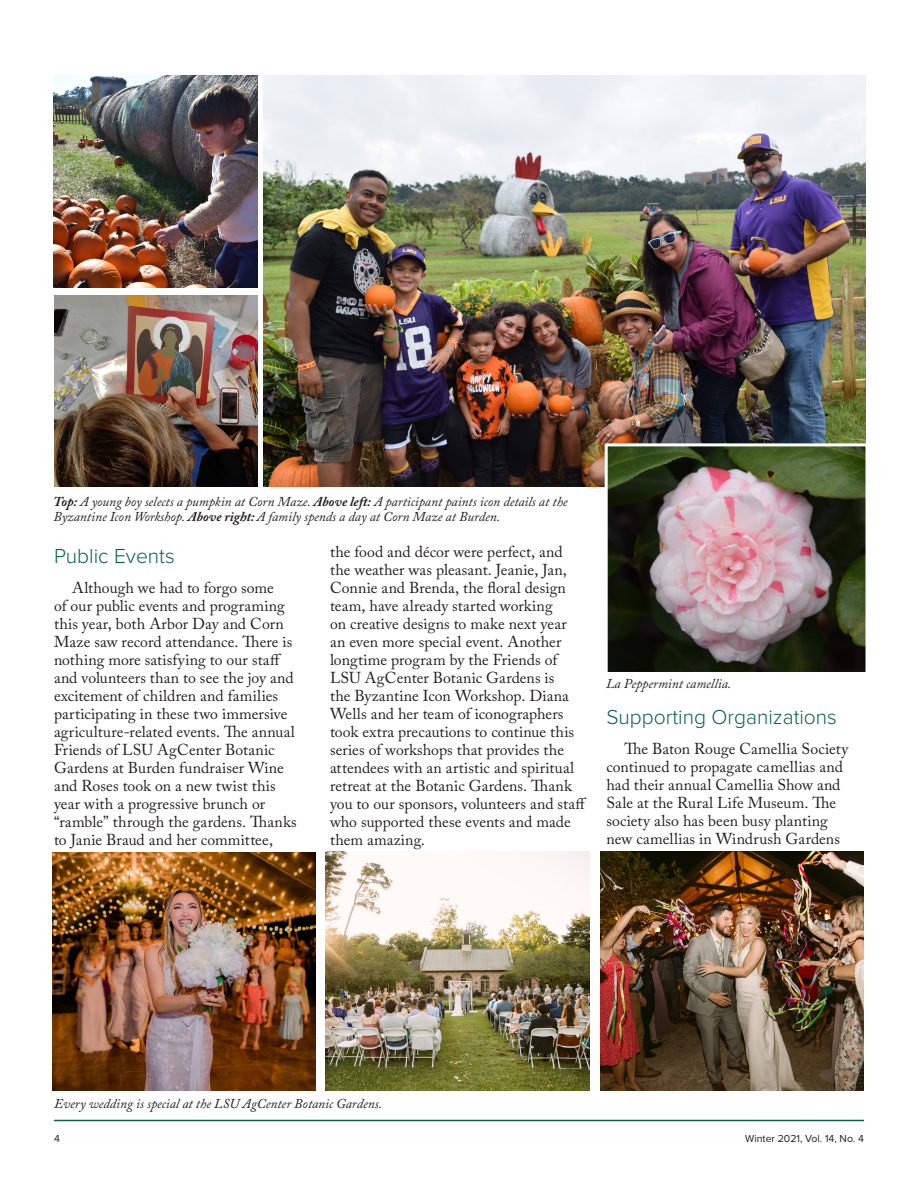
<style>
.page{position:relative;width:918px;height:1188px;background:#fff}
.page>*{position:absolute;margin:0;border:0;box-sizing:border-box;transform-origin:0 0}
.Heading_2-Article{font:300 21px "Proxima Nova";color:#096547}
.Body_text{font:15.75px/18px "Adobe Caslon Pro";letter-spacing:.005em;color:#231f20}
.t1{font:italic 13.5px/15px "Adobe Caslon Pro";color:#231f20}
.t2{font:10.5px "Proxima Nova";color:#231f20}
.s1{font-weight:700}
</style>
<div class="page">
<hr style="left:54px;top:1120px;width:810px;height:1px;background:#096547">
<img style="left:264px;top:76px;width:602px;height:411px">
<img style="left:53px;top:76px;width:204px;height:212px">
<img style="left:54px;top:295px;width:204px;height:192px">
<img style="left:53px;top:852px;width:263px;height:238px">
<img style="left:609px;top:447px;width:255px;height:224px">
<div style="left:605px;top:443px;width:263px;height:232px;border:3px solid #fff"></div>
<img style="left:326px;top:851px;width:264px;height:239px">
<img style="left:600px;top:851px;width:263px;height:239px">
<p class="t1" style="left:53px;top:494px;width:516px"><span class="s1">Top:</span> A young boy selects a pumpkin at Corn Maze. <span class="s1">Above left:</span> A participant paints icon details at the<br>Byzantine Icon Workshop. <span class="s1">Above right:</span> A family spends a day at Corn Maze at Burden.</p>
<p class="Heading_2-Article" style="left:54px;top:545px;width:122px">Public Events</p>
<p class="Body_text" style="left:54px;top:579px;width:244px;text-indent:18px">Although we had to forgo some<br>of our public events and programing this year, both Arbor Day and Corn Maze saw record attendance. There is nothing more satisfying to our staff and volunteers than to see the joy and excitement of children and families participating in these two immersive agriculture-related events. The annual Friends of LSU AgCenter Botanic Gardens at Burden fundraiser Wine and Roses took on a new twist this year with a progressive brunch or “ramble” through the gardens. Thanks to Janie Braud and her committee,</p>
<p class="Body_text" style="left:330px;top:542px;width:258px">the food and décor were perfect, and the weather was pleasant. Jeanie, Jan, Connie and Brenda, the floral design team, have already started working<br>on creative designs to make next year<br>an even more special event. Another longtime program by the Friends of LSU AgCenter Botanic Gardens is<br>the Byzantine Icon Workshop. Diana Wells and her team of iconographers took extra precautions to continue this series of workshops that provides the attendees with an artistic and spiritual retreat at the Botanic Gardens. Thank you to our sponsors, volunteers and staff who supported these events and made them amazing.</p>
<p class="t1" style="left:606px;top:676px;width:127px">La Peppermint camellia.</p>
<p class="Heading_2-Article" style="left:606px;top:706px;width:232px">Supporting Organizations</p>
<p class="Body_text" style="left:606px;top:740px;width:244px;text-indent:18px">The Baton Rouge Camellia Society continued to propagate camellias and had their annual Camellia Show and Sale at the Rural Life Museum. The society also has been busy planting new camellias in Windrush Gardens</p>
<p class="t1" style="left:54px;top:1096px;width:330px">Every wedding is special at the LSU AgCenter Botanic Gardens.</p>
<p class="t2" style="left:54px;top:1133px;width:7px">4</p>
<p class="t2" style="left:745px;top:1133px;width:120px">Winter 2021, Vol. 14, No. 4</p>
</div>
